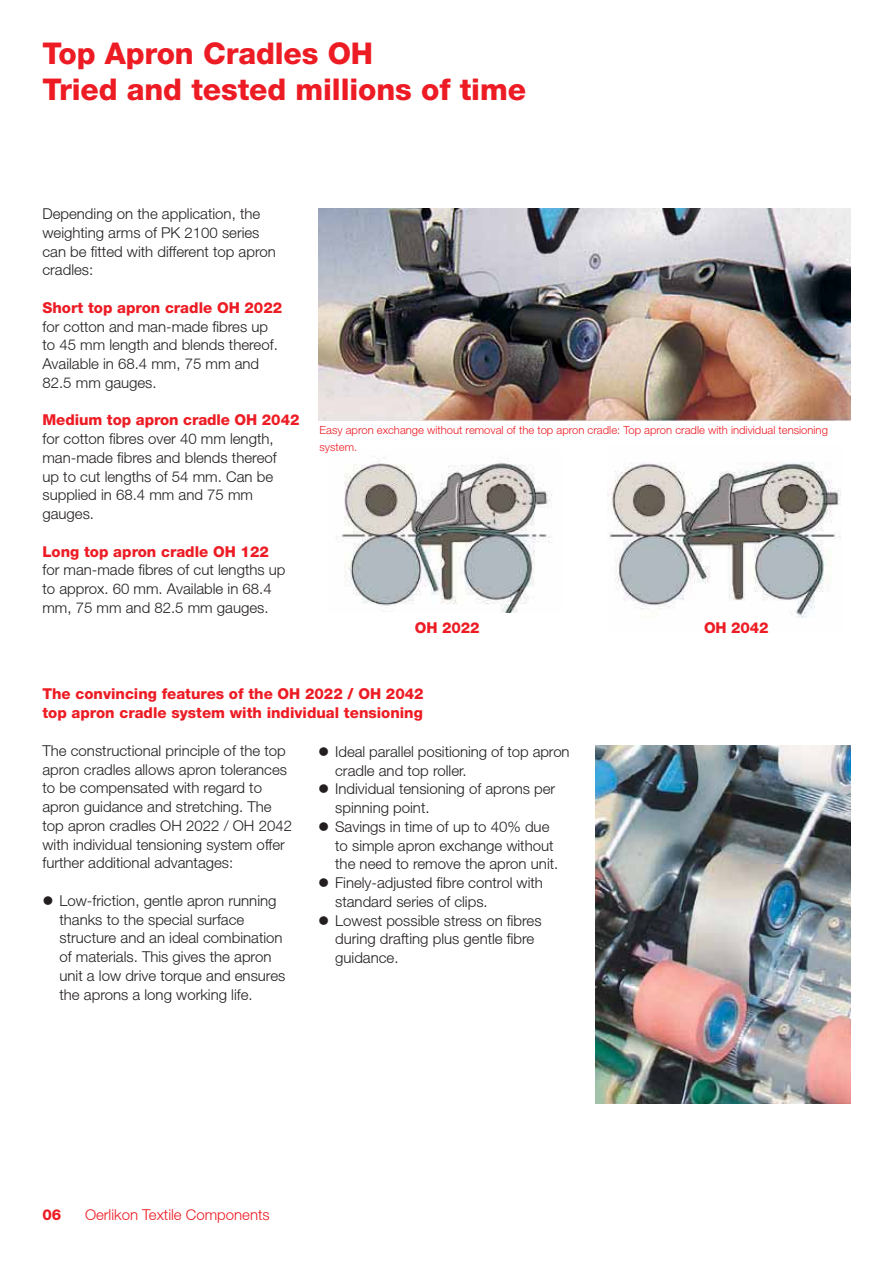
<style>
.page{position:relative;width:893px;height:1263px;background:#fff}
.page>*{position:absolute;margin:0;border:0;box-sizing:border-box;transform-origin:0 0}
.t1{font:800 30px/36px "Helvetica Neue LT";letter-spacing:-.005em;color:#ed1c24}
.t2{font:300 15px/18.8px "Helvetica Neue LT";color:#231f20}
.t3{font:800 15px/18.8px "Helvetica Neue LT";color:#ed1c24}
.t4{font:300 15px "Helvetica Neue LT";color:#ed1c24}
.t5{font:300 11.25px/16.5px "Helvetica Neue LT";color:#ed1c24}
</style>
<div class="page">
<img style="left:319px;top:208px;width:531px;height:212px">
<img style="left:595px;top:745px;width:255px;height:358px">
<img style="left:336px;top:458px;width:216px;height:155px">
<img style="left:607px;top:462px;width:234px;height:156px">
<h1 class="t1" style="left:42px;top:38px;width:485px">Top Apron Cradles OH<br>Tried and tested millions of time</h1>
<p class="t2" style="left:42px;top:206px;width:235px">Depending on the application, the weighting arms of PK 2100 series can be fitted with different top apron cradles:</p>
<p class="t3" style="left:42px;top:300px;width:241px">Short top apron cradle OH 2022</p>
<p class="t2" style="left:42px;top:318px;width:237px">for cotton and man-made fibres up to 45 mm length and blends thereof.<br>Available in 68.4 mm, 75 mm and<br>82.5 mm gauges.</p>
<p class="t3" style="left:42px;top:412px;width:259px">Medium top apron cradle OH 2042</p>
<p class="t2" style="left:42px;top:431px;width:236px">for cotton fibres over 40 mm length, man-made fibres and blends thereof up to cut lengths of 54 mm. Can be supplied in 68.4 mm and 75 mm gauges.</p>
<p class="t3" style="left:42px;top:543px;width:228px">Long top apron cradle OH 122</p>
<p class="t2" style="left:42px;top:562px;width:245px">for man-made fibres of cut lengths up to approx. 60 mm. Available in 68.4 mm, 75 mm and 82.5 mm gauges.</p>
<p class="t5" style="left:319px;top:423px;width:510px">Easy apron exchange without removal of the top apron cradle: Top apron cradle with individual tensioning system.</p>
<p class="t3" style="left:415px;top:619px;width:66px">OH 2022</p>
<p class="t3" style="left:704px;top:619px;width:66px">OH 2042</p>
<p class="t3" style="left:42px;top:686px;width:383px">The convincing features of the OH 2022 / OH 2042 top apron cradle system with individual tensioning</p>
<p class="t2" style="left:42px;top:743px;width:251px">The constructional principle of the top apron cradles allows apron tolerances to be compensated with regard to apron guidance and stretching. The top apron cradles OH 2022 / OH 2042 with individual tensioning system offer further additional advantages:</p>
<p class="t2" style="left:59px;top:893px;width:227px">Low-friction, gentle apron running thanks to the special surface structure and an ideal combination of materials. This gives the apron unit a low drive torque and ensures the aprons a long working life.</p>
<p class="t2" style="left:335px;top:743px;width:236px">Ideal parallel positioning of top apron cradle and top roller.<br>Individual tensioning of aprons per spinning point.<br>Savings in time of up to 40% due<br>to simple apron exchange without the need to remove the apron unit.<br>Finely-adjusted fibre control with standard series of clips.<br>Lowest possible stress on fibres during drafting plus gentle fibre guidance.</p>
<p class="t3" style="left:42px;top:1207px;width:20px">06</p>
<p class="t4" style="left:85px;top:1210px;width:186px">Oerlikon Textile Components</p>
</div>
